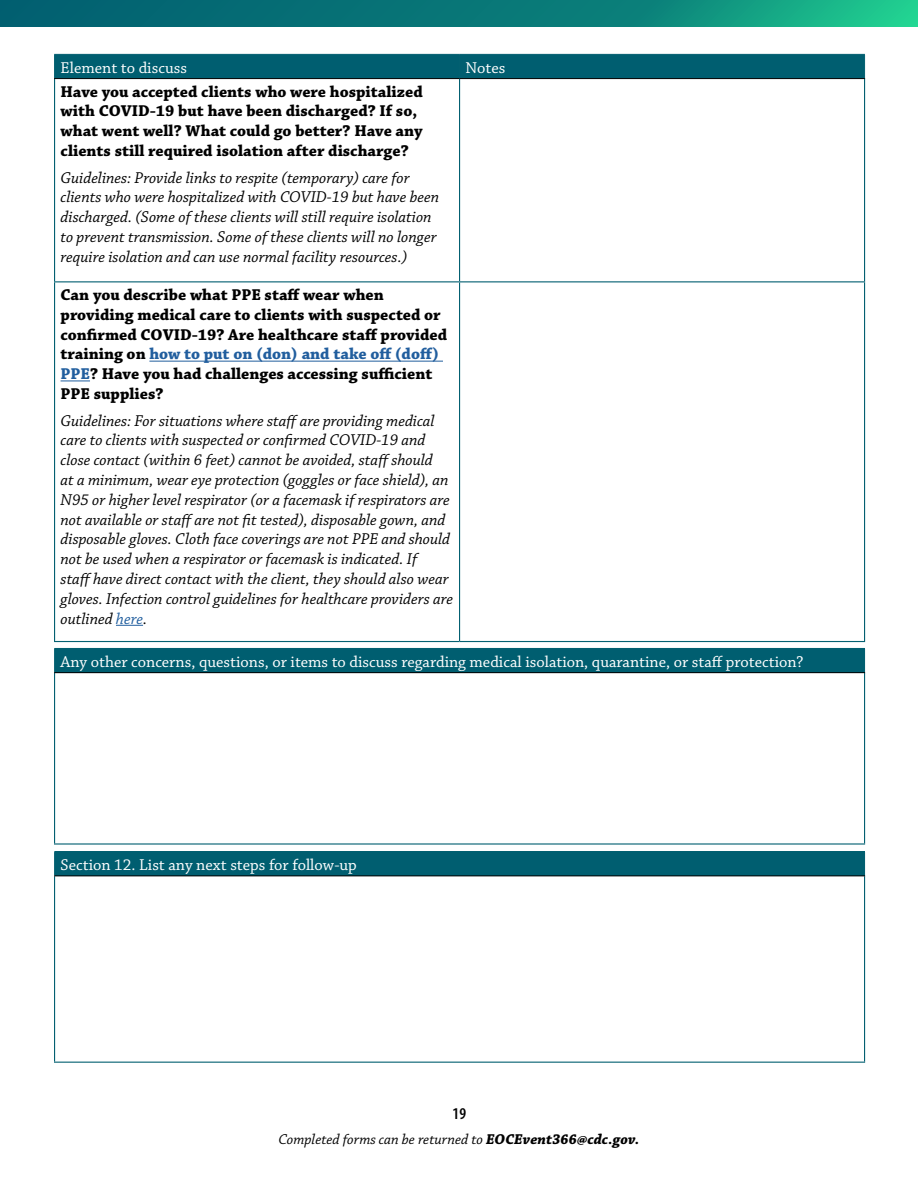
<style>
.page{position:relative;width:918px;height:1188px;background:#fff}
.page>*{position:absolute;margin:0;border:0;box-sizing:border-box;transform-origin:0 0}
.t1{font:italic 16.5px/19.8px "Chaparral Pro";color:#000}
.t2{font:700 16.5px/19.8px "Chaparral Pro";color:#000}
.t3{font:16.5px "Chaparral Pro";color:#fff}
.t4{font:600 condensed 16.5px "Myriad Pro";color:#000}
.t5{font:italic 15px "Chaparral Pro";color:#000}
.s1{color:#215e9e}
.s2{font-weight:700}
</style>
<div class="page">
<svg style="left:0;top:0;width:918px;height:27px;background:#0a807a"></svg>
<div style="left:54px;top:54px;width:811px;height:24px;background:#005e70"></div>
<hr style="left:54px;top:78px;width:406px;height:1px;background:#000">
<hr style="left:460px;top:78px;width:405px;height:1px;background:#000">
<hr style="left:54px;top:79px;width:1px;height:202px;background:#036071">
<hr style="left:459px;top:79px;width:1px;height:202px;background:#036071">
<hr style="left:864px;top:79px;width:1px;height:202px;background:#036071">
<hr style="left:54px;top:282px;width:1px;height:359px;background:#036071">
<hr style="left:459px;top:282px;width:1px;height:359px;background:#036071">
<hr style="left:864px;top:282px;width:1px;height:359px;background:#036071">
<hr style="left:54px;top:281px;width:406px;height:1px;background:#036071">
<hr style="left:460px;top:281px;width:405px;height:1px;background:#036071">
<hr style="left:54px;top:641px;width:406px;height:1px;background:#036071">
<hr style="left:460px;top:641px;width:405px;height:1px;background:#036071">
<hr style="left:149px;top:361px;width:294px;height:1px;background:#215e9e">
<svg style="left:61px;top:380px;width:29px;height:1px"></svg>
<svg style="left:116px;top:625px;width:27px;height:1px"></svg>
<div style="left:55px;top:648px;width:810px;height:25px;background:#005e70"></div>
<hr style="left:54px;top:673px;width:1px;height:170px;background:#036071">
<hr style="left:864px;top:673px;width:1px;height:170px;background:#036071">
<hr style="left:54px;top:648px;width:811px;height:1px;background:#036071">
<svg style="left:54px;top:649px;width:1px;height:23px"></svg>
<hr style="left:54px;top:672px;width:811px;height:1px;background:#000">
<hr style="left:54px;top:843px;width:811px;height:2px;background:#036071">
<div style="left:55px;top:852px;width:810px;height:24px;background:#005e70"></div>
<hr style="left:54px;top:876px;width:1px;height:186px;background:#036071">
<hr style="left:864px;top:876px;width:1px;height:186px;background:#036071">
<hr style="left:54px;top:1062px;width:811px;height:1px;background:#036071">
<hr style="left:54px;top:851px;width:811px;height:1px;background:#036071">
<svg style="left:54px;top:852px;width:1px;height:24px"></svg>
<hr style="left:54px;top:876px;width:811px;height:1px;background:#000">
<p class="t3" style="left:61px;top:58px;width:128px">Element to discuss</p>
<p class="t3" style="left:466px;top:58px;width:41px">Notes</p>
<p class="t2" style="left:61px;top:82px;width:364px">Have you accepted clients who were hospitalized with COVID-19 but have been discharged? If so, what went well? What could go better? Have any clients still required isolation after discharge?</p>
<p class="t1" style="left:61px;top:168px;width:380px">Guidelines: Provide links to respite (temporary) care for clients who were hospitalized with COVID-19 but have been discharged. (Some of these clients will still require isolation to prevent transmission. Some of these clients will no longer require isolation and can use normal facility resources.)</p>
<p class="t2" style="left:61px;top:286px;width:388px">Can you describe what PPE staff wear when providing medical care to clients with suspected or confirmed COVID-19? Are healthcare staff provided training on <span class="s1">how to put on (don) and take off (doff)<br>PPE</span>? Have you had challenges accessing sufficient PPE supplies?</p>
<p class="t1" style="left:61px;top:411px;width:394px">Guidelines: For situations where staff are providing medical care to clients with suspected or confirmed COVID-19 and close contact (within 6 feet) cannot be avoided, staff should<br>at a minimum, wear eye protection (goggles or face shield), an N95 or higher level respirator (or a facemask if respirators are not available or staff are not fit tested), disposable gown, and disposable gloves. Cloth face coverings are not PPE and should not be used when a respirator or facemask is indicated. If<br>staff have direct contact with the client, they should also wear gloves. Infection control guidelines for healthcare providers are outlined <span class="s1">here</span>.</p>
<p class="t3" style="left:61px;top:652px;width:745px">Any other concerns, questions, or items to discuss regarding medical isolation, quarantine, or staff protection?</p>
<p class="t3" style="left:61px;top:856px;width:298px">Section 12. List any next steps for follow-up</p>
<p class="t4" style="left:453px;top:1103px;width:15px">19</p>
<p class="t5" style="left:278px;top:1131px;width:363px">Completed forms can be returned to <span class="s2">EOCEvent366@cdc.gov.</span></p>
</div>
